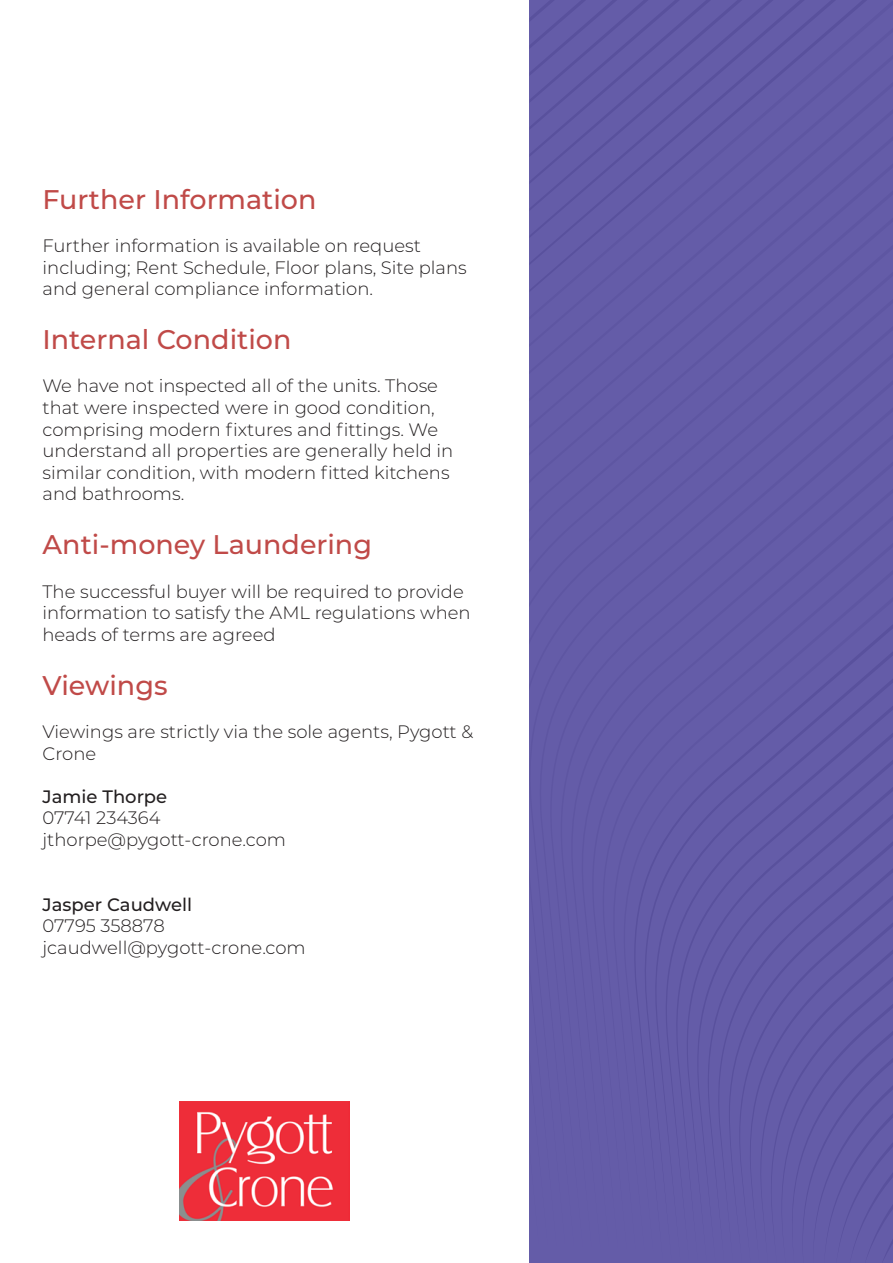
<style>
.page{position:relative;width:893px;height:1263px;background:#fff}
.page>*{position:absolute;margin:0;border:0;box-sizing:border-box;transform-origin:0 0}
.t1{font:500 27px "Montserrat";color:#c04a48}
.t2{font:300 18px/21.6px "Montserrat";color:#231f20}
.t3{font:500 18px "Montserrat";color:#231f20}
</style>
<div class="page">
<img style="left:180px;top:1101px;width:170px;height:119px">
<div style="left:529px;top:0;width:364px;height:1263px;background:#645ca8"></div>
<p class="t1" style="left:43px;top:180px;width:275px">Further Information</p>
<p class="t2" style="left:43px;top:234px;width:426px">Further information is available on request including; Rent Schedule, Floor plans, Site plans and general compliance information.</p>
<p class="t1" style="left:43px;top:321px;width:250px">Internal Condition</p>
<p class="t2" style="left:43px;top:375px;width:412px">We have not inspected all of the units. Those that were inspected were in good condition, comprising modern fixtures and fittings. We understand all properties are generally held in similar condition, with modern fitted kitchens and bathrooms.</p>
<p class="t1" style="left:43px;top:526px;width:331px">Anti-money Laundering</p>
<p class="t2" style="left:43px;top:580px;width:430px">The successful buyer will be required to provide information to satisfy the AML regulations when heads of terms are agreed</p>
<p class="t1" style="left:43px;top:666px;width:127px">Viewings</p>
<p class="t2" style="left:43px;top:720px;width:432px">Viewings are strictly via the sole agents, Pygott &amp;<br>Crone</p>
<p class="t3" style="left:43px;top:784px;width:126px">Jamie Thorpe</p>
<p class="t2" style="left:43px;top:807px;width:120px">07741 234364</p>
<p class="t2" style="left:43px;top:828px;width:245px">jthorpe@pygott-crone.com</p>
<p class="t3" style="left:43px;top:892px;width:151px">Jasper Caudwell</p>
<p class="t2" style="left:43px;top:915px;width:124px">07795 358878</p>
<p class="t2" style="left:43px;top:936px;width:265px">jcaudwell@pygott-crone.com</p>
</div>
